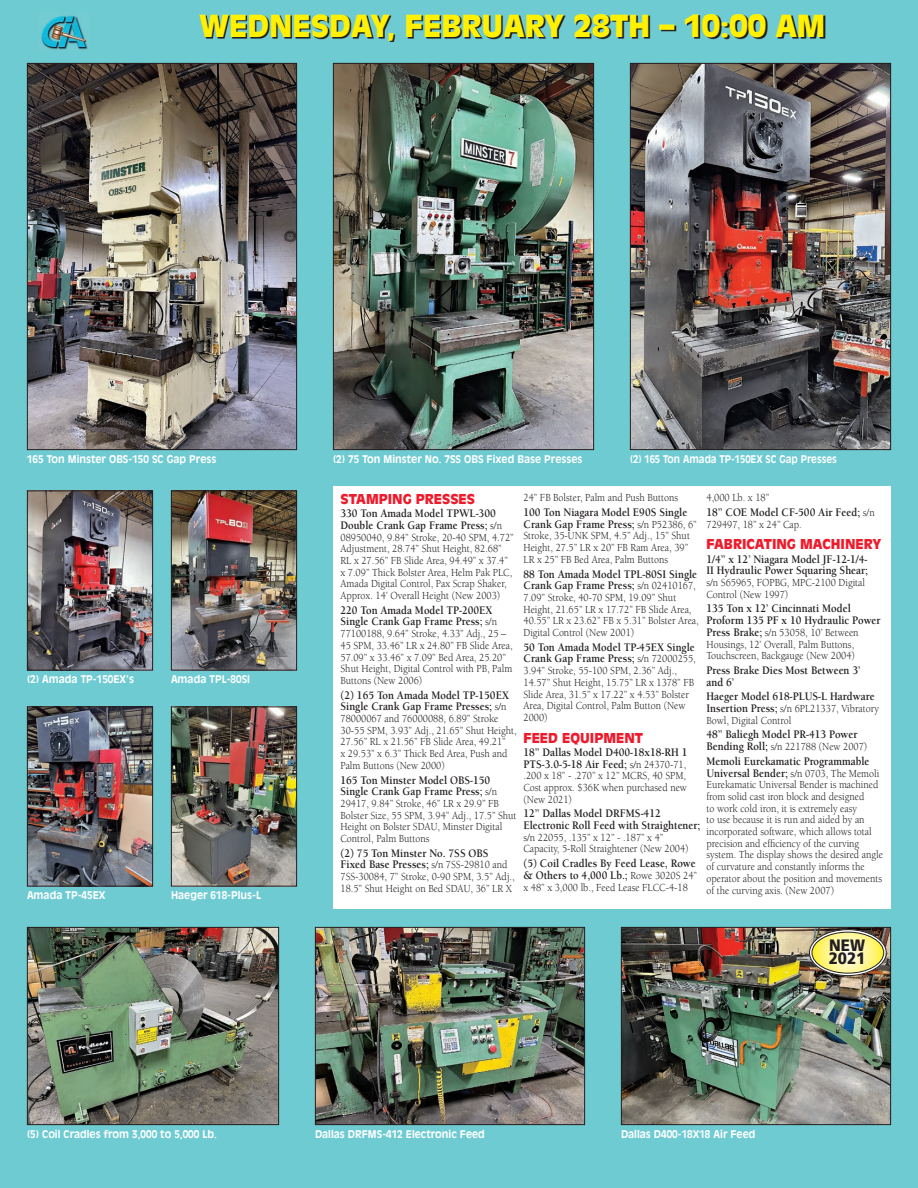
<style>
.page{position:relative;width:918px;height:1188px;background:#6fcbd2}
.page>*{position:absolute;margin:0;border:0;box-sizing:border-box;transform-origin:0 0}
.t1{font:900 30px "Antique Olive Std";color:#fff101}
.t2{font:900 16.5px "Frutiger LT Std";color:#231f20;scale:.91 1}
.Paragraph_Headlines{font:900 13.5px "Antique Olive Std";color:#ee1b2c}
.Text_Copy{font:700 11.85px/11.7px "Berkeley Std";color:#231f20;scale:.9 1}
.Text_Copy-2{font:11.1px/11.7px "Berkeley Std";color:#231f20;scale:.9 1}
.Captions{font:700 10.5px "Antique Olive Std";color:#fff;scale:.95 1}
.Captions-2{font:700 10.5px "Antique Olive Std";color:#fff;scale:.9 1}
.s1{font-weight:400;font-size:11.1px}
.s2{font-weight:700;font-size:11.85px}
</style>
<div class="page">
<img style="left:40px;top:15px;width:48px;height:35px">
<img style="left:29px;top:708px;width:122px;height:176px">
<div style="left:27px;top:706px;width:126px;height:180px;border:1px solid #231f20"></div>
<img style="left:29px;top:492px;width:122px;height:176px">
<div style="left:27px;top:490px;width:126px;height:180px;border:1px solid #231f20"></div>
<img style="left:173px;top:708px;width:122px;height:176px">
<div style="left:171px;top:706px;width:126px;height:180px;border:1px solid #231f20"></div>
<img style="left:173px;top:492px;width:122px;height:176px">
<div style="left:171px;top:490px;width:126px;height:180px;border:1px solid #231f20"></div>
<img style="left:29px;top:65px;width:266px;height:383px">
<div style="left:27px;top:63px;width:270px;height:387px;border:1px solid #231f20"></div>
<img style="left:335px;top:65px;width:257px;height:383px">
<div style="left:333px;top:63px;width:261px;height:387px;border:1px solid #231f20"></div>
<img style="left:632px;top:65px;width:257px;height:383px">
<div style="left:630px;top:63px;width:261px;height:387px;border:1px solid #231f20"></div>
<img style="left:29px;top:929px;width:248px;height:194px">
<div style="left:27px;top:927px;width:252px;height:198px;border:1px solid #231f20"></div>
<img style="left:317px;top:929px;width:266px;height:194px">
<div style="left:315px;top:927px;width:270px;height:198px;border:1px solid #231f20"></div>
<img style="left:623px;top:929px;width:266px;height:194px">
<div style="left:621px;top:927px;width:270px;height:198px;border:1px solid #231f20"></div>
<svg style="left:811px;top:931px;width:74px;height:43px;background:#ddd38b"></svg>
<div style="left:809px;top:929px;width:77px;height:47px;border:3px solid #fff;border-radius:50%"></div>
<div style="left:809px;top:929px;width:78px;height:47px;border:1px solid #231f20;border-radius:50%"></div>
<div style="left:812px;top:932px;width:72px;height:41px;border:1px solid #231f20;border-radius:50%"></div>
<div style="left:333px;top:486px;width:558px;height:423px;background:#fff"></div>
<svg style="left:201px;top:15px;width:624px;height:27px"></svg>
<p class="t1" style="left:199px;top:8px;width:628px">WEDNESDAY, FEBRUARY 28TH – 10:00 AM</p>
<p class="Captions" style="left:27px;top:452px;width:201px">165 Ton Minster OBS-150 SC Gap Press</p>
<p class="Captions" style="left:333px;top:452px;width:264px">(2) 75 Ton Minster No. 7SS OBS Fixed Base Presses</p>
<p class="Captions-2" style="left:630px;top:452px;width:232px">(2) 165 Ton Amada TP-150EX SC Gap Presses</p>
<p class="Captions" style="left:27px;top:673px;width:114px">(2) Amada TP-150EX's</p>
<p class="Captions" style="left:171px;top:673px;width:85px">Amada TPL-80SI</p>
<p class="Captions" style="left:27px;top:889px;width:84px">Amada TP-45EX</p>
<p class="Captions" style="left:171px;top:889px;width:96px">Haeger 618-Plus-L</p>
<p class="Text_Copy-2" style="left:524px;top:492px;width:173px">24” FB Bolster, Palm and Push Buttons</p>
<p class="Text_Copy" style="left:524px;top:507px;width:194px">100 Ton Niagara Model E90S Single<br>Crank Gap Frame Press; <span class="s1">s/n P52386, 6”</span></p>
<p class="Text_Copy-2" style="left:524px;top:530px;width:186px">Stroke, 35-UNK SPM, 4.5” Adj., 15” Shut<br>Height, 27.5” LR x 20” FB Ram Area, 39”<br>LR x 25” FB Bed Area, Palm Buttons</p>
<p class="Text_Copy" style="left:524px;top:568px;width:195px">88 Ton Amada Model TPL-80SI Single<br>Crank Gap Frame Press; <span class="s1">s/n 02410167,</span></p>
<p class="Text_Copy-2" style="left:524px;top:592px;width:196px">7.09” Stroke, 40-70 SPM, 19.09” Shut Height, 21.65” LR x 17.72” FB Slide Area, 40.55” LR x 23.62” FB x 5.31” Bolster Area, Digital Control (New 2001)</p>
<p class="Text_Copy" style="left:524px;top:641px;width:193px">50 Ton Amada Model TP-45EX Single<br>Crank Gap Frame Press; <span class="s1">s/n 72000255,</span></p>
<p class="Text_Copy-2" style="left:524px;top:665px;width:191px">3.94” Stroke, 55-100 SPM, 2.36” Adj.,<br>14.57” Shut Height, 15.75” LR x 1378” FB<br>Slide Area, 31.5” x 17.22” x 4.53” Bolster<br>Area, Digital Control, Palm Button (New<br>2000)</p>
<p class="Paragraph_Headlines" style="left:524px;top:730px;width:121px">FEED EQUIPMENT</p>
<p class="Text_Copy" style="left:524px;top:746px;width:184px">18” Dallas Model D400-18x18-RH 1<br>PTS-3.0-5-18 Air Feed; <span class="s1">s/n 24370-71,</span></p>
<p class="Text_Copy-2" style="left:524px;top:770px;width:183px;text-align:justify">.200 x 18” - .270” x 12” MCRS, 40 SPM, Cost approx. $36K when purchased new (New 2021)</p>
<p class="Text_Copy" style="left:524px;top:808px;width:198px">12” Dallas Model DRFMS-412<br>Electronic Roll Feed with Straightener;</p>
<p class="Text_Copy-2" style="left:524px;top:832px;width:185px">s/n 22055, .135” x 12” - .187” x 4”<br>Capacity, 5-Roll Straightener (New 2004)</p>
<p class="Text_Copy" style="left:524px;top:858px;width:194px">(5) Coil Cradles By Feed Lease, Rowe &amp; Others to 4,000 Lb.; <span class="s1">Rowe 3020S 24”</span></p>
<p class="Text_Copy-2" style="left:524px;top:881px;width:184px">x 48” x 3,000 lb., Feed Lease FLCC-4-18</p>
<p class="Text_Copy-2" style="left:706px;top:492px;width:71px">4,000 Lb. x 18”</p>
<p class="Text_Copy" style="left:706px;top:507px;width:188px">18” COE Model CF-500 Air Feed; <span class="s1">s/n</span></p>
<p class="Text_Copy-2" style="left:706px;top:519px;width:107px">729497, 18” x 24” Cap.</p>
<p class="Paragraph_Headlines" style="left:706px;top:536px;width:177px">FABRICATING MACHINERY</p>
<p class="Text_Copy" style="left:706px;top:553px;width:181px">1/4” x 12’ Niagara Model JF-12-1/4-<br>II Hydraulic Power Squaring Shear;</p>
<p class="Text_Copy-2" style="left:706px;top:577px;width:178px">s/n S65965, FOPBG, MPC-2100 Digital<br>Control (New 1997)</p>
<p class="Text_Copy" style="left:706px;top:603px;width:195px">135 Ton x 12’ Cincinnati Model<br>Proform 135 PF x 10 Hydraulic Power</p>
<p class="Text_Copy-2" style="left:706px;top:627px;width:171px"><span class="s2">Press Brake;</span> s/n 53058, 10’ Between<br>Housings, 12’ Overall, Palm Buttons,<br>Touchscreen, Backgauge (New 2004)</p>
<p class="Text_Copy" style="left:706px;top:665px;width:172px">Press Brake Dies Most Between 3’ and 6’</p>
<p class="Text_Copy" style="left:706px;top:691px;width:188px">Haeger Model 618-PLUS-L Hardware</p>
<p class="Text_Copy-2" style="left:706px;top:703px;width:193px"><span class="s2">Insertion Press;</span> s/n 6PL21337, Vibratory<br>Bowl, Digital Control</p>
<p class="Text_Copy" style="left:706px;top:729px;width:169px">48” Baliegh Model PR-413 Power</p>
<p class="Text_Copy-2" style="left:706px;top:741px;width:180px"><span class="s2">Bending Roll;</span> s/n 221788 (New 2007)</p>
<p class="Text_Copy" style="left:706px;top:755px;width:183px">Memoli Eurekamatic Programmable</p>
<p class="Text_Copy-2" style="left:706px;top:767px;width:198px"><span class="s2">Universal Bender;</span> s/n 0703, The Memoli Eurekamatic Universal Bender is machined from solid cast iron block and designed<br>to work cold iron, it is extremely easy<br>to use because it is run and aided by an incorporated software, which allows total precision and efficiency of the curving system. The display shows the desired angle of curvature and constantly informs the operator about the position and movements of the curving axis. (New 2007)</p>
<p class="Paragraph_Headlines" style="left:340px;top:491px;width:136px">STAMPING PRESSES</p>
<p class="Text_Copy" style="left:340px;top:508px;width:181px">330 Ton Amada Model TPWL-300<br>Double Crank Gap Frame Press; <span class="s1">s/n</span></p>
<p class="Text_Copy-2" style="left:340px;top:531px;width:194px">08950040, 9.84” Stroke, 20-40 SPM, 4.72” Adjustment, 28.74” Shut Height, 82.68” RL x 27.56” FB Slide Area, 94.49” x 37.4” x 7.09” Thick Bolster Area, Helm Pak PLC, Amada Digital Control, Pax Scrap Shaker, Approx. 14’ Overall Height (New 2003)</p>
<p class="Text_Copy" style="left:340px;top:604px;width:176px">220 Ton Amada Model TP-200EX<br>Single Crank Gap Frame Press; <span class="s1">s/n</span></p>
<p class="Text_Copy-2" style="left:340px;top:628px;width:193px">77100188, 9.64” Stroke, 4.33” Adj., 25 – 45 SPM, 33.46” LR x 24.80” FB Slide Area, 57.09” x 33.46” x 7.09” Bed Area, 25.20” Shut Height, Digital Control with PB, Palm Buttons (New 2006)</p>
<p class="Text_Copy" style="left:340px;top:689px;width:189px">(2) 165 Ton Amada Model TP-150EX<br>Single Crank Gap Frame Presses; <span class="s1">s/n</span></p>
<p class="Text_Copy-2" style="left:340px;top:713px;width:197px">78000067 and 76000088, 6.89” Stroke 30-55 SPM, 3.93” Adj., 21.65” Shut Height, 27.56” RL x 21.56” FB Slide Area, 49.21”<br>x 29.53” x 6.3” Thick Bed Area, Push and Palm Buttons (New 2000)</p>
<p class="Text_Copy" style="left:340px;top:774px;width:176px">165 Ton Minster Model OBS-150<br>Single Crank Gap Frame Press; <span class="s1">s/n</span></p>
<p class="Text_Copy-2" style="left:340px;top:798px;width:197px">29417, 9.84” Stroke, 46” LR x 29.9” FB Bolster Size, 55 SPM, 3.94” Adj., 17.5” Shut Height on Bolster SDAU, Minster Digital Control, Palm Buttons</p>
<p class="Text_Copy" style="left:340px;top:847px;width:187px">(2) 75 Ton Minster No. 7SS OBS<br>Fixed Base Presses; <span class="s1">s/n 7SS-29810 and</span></p>
<p class="Text_Copy-2" style="left:340px;top:871px;width:195px">7SS-30084, 7” Stroke, 0-90 SPM, 3.5” Adj.,<br>18.5” Shut Height on Bed SDAU, 36” LR X</p>
<p class="t2" style="left:829px;top:935px;width:41px">NEW</p>
<p class="t2" style="left:829px;top:948px;width:42px">2021</p>
<p class="Captions" style="left:27px;top:1127px;width:201px">(5) Coil Cradles from 3,000 to 5,000 Lb.</p>
<p class="Captions" style="left:315px;top:1127px;width:180px">Dallas DRFMS-412 Electronic Feed</p>
<p class="Captions" style="left:621px;top:1127px;width:143px">Dallas D400-18X18 Air Feed</p>
</div>
